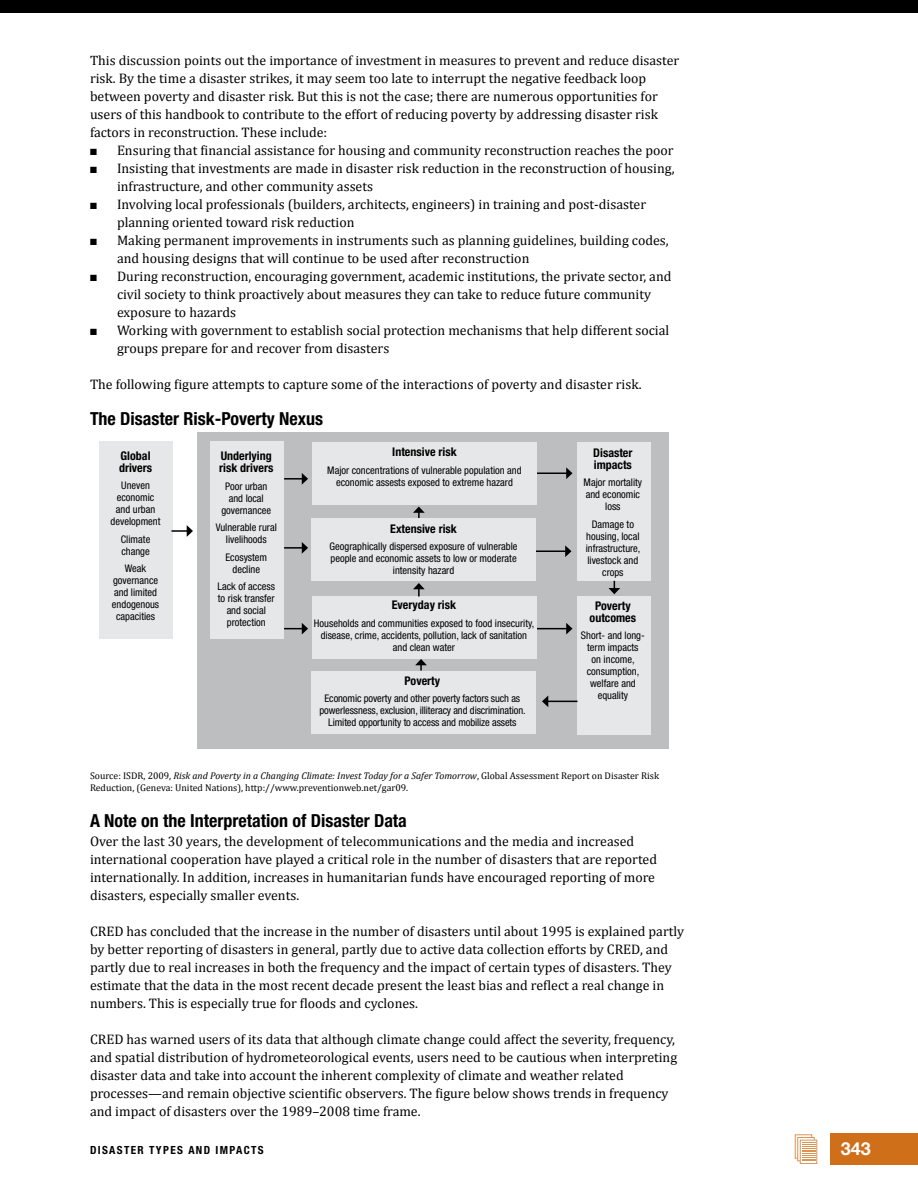
<style>
.page{position:relative;width:918px;height:1188px;background:#fff}
.page>*{position:absolute;margin:0;border:0;box-sizing:border-box;transform-origin:0 0}
.t1{font:700 condensed 18px "Helvetica Neue LT Std";color:#000}
.t2{font:700 18px "Helvetica Neue LT Std";color:#fff}
.t3{font:13.8px/18px "Cambria";color:#000}
.t4{font:13.65px "Cambria";color:#000}
.t5{font:700 condensed 12px/12px "Helvetica Neue LT Std";color:#000}
.t6{font:700 condensed 11.25px "Helvetica Neue LT Std";letter-spacing:.12em;color:#000}
.t7{font:condensed 10.5px/12px "Helvetica Neue LT Std";color:#000;text-align:center}
.t8{font:9.75px/11.2px "Cambria";color:#000}
.s1{font-style:italic}
</style>
<div class="page">
<div style="left:0;top:0;width:918px;height:13px;background:#000"></div>
<div style="left:830px;top:1134px;width:88px;height:31px;background:#d06f1a"></div>
<div style="left:795px;top:1134px;width:17px;height:25px;border:1px solid #dc9353"></div>
<svg style="left:797px;top:1137px;width:18px;height:24px"></svg>
<svg style="left:802px;top:1142px;width:13px;height:1px"></svg>
<div style="left:800px;top:1140px;width:17px;height:24px;border:1px solid #dc9353"></div>
<svg style="left:802px;top:1143px;width:13px;height:18px"></svg>
<div style="left:197px;top:432px;width:472px;height:317px;background:#bcbec0"></div>
<div style="left:99px;top:442px;width:73px;height:197px;background:#e6e7e8"></div>
<div style="left:210px;top:442px;width:73px;height:197px;background:#e6e7e8"></div>
<div style="left:577px;top:442px;width:73px;height:139px;background:#e6e7e8"></div>
<div style="left:577px;top:596px;width:73px;height:138px;background:#e6e7e8"></div>
<div style="left:311px;top:671px;width:225px;height:63px;background:#e6e7e8"></div>
<div style="left:312px;top:596px;width:225px;height:63px;background:#e6e7e8"></div>
<div style="left:312px;top:518px;width:224px;height:63px;background:#e6e7e8"></div>
<div style="left:312px;top:442px;width:225px;height:63px;background:#e6e7e8"></div>
<svg style="left:171px;top:525px;width:22px;height:12px"></svg>
<svg style="left:284px;top:473px;width:24px;height:12px"></svg>
<svg style="left:284px;top:542px;width:24px;height:12px"></svg>
<svg style="left:284px;top:623px;width:24px;height:12px"></svg>
<hr style="left:537px;top:473px;width:30px;height:1px;background:#000">
<svg style="left:566px;top:467px;width:7px;height:12px"></svg>
<hr style="left:537px;top:628px;width:30px;height:1px;background:#000">
<svg style="left:566px;top:623px;width:7px;height:12px"></svg>
<hr style="left:548px;top:701px;width:30px;height:1px;background:#000">
<svg style="left:542px;top:696px;width:6px;height:11px"></svg>
<hr style="left:536px;top:551px;width:30px;height:1px;background:#000">
<svg style="left:565px;top:545px;width:7px;height:12px"></svg>
<svg style="left:415px;top:659px;width:12px;height:11px"></svg>
<svg style="left:413px;top:507px;width:12px;height:11px"></svg>
<svg style="left:413px;top:583px;width:12px;height:14px"></svg>
<svg style="left:608px;top:581px;width:12px;height:13px"></svg>
<p class="t4" style="left:90px;top:52px;width:591px">This discussion points out the importance of investment in measures to prevent and reduce disaster</p>
<p class="t3" style="left:90px;top:69px;width:570px">risk. By the time a disaster strikes, it may seem too late to interrupt the negative feedback loop between poverty and disaster risk. But this is not the case; there are numerous opportunities for users of this handbook to contribute to the effort of reducing poverty by addressing disaster risk factors in reconstruction. These include:</p>
<p class="t3" style="left:90px;top:141px;width:585px">■ Ensuring that financial assistance for housing and community reconstruction reaches the poor</p>
<p class="t3" style="left:117px;top:159px;width:559px;text-indent:-27px">■ Insisting that investments are made in disaster risk reduction in the reconstruction of housing, infrastructure, and other community assets</p>
<p class="t3" style="left:117px;top:195px;width:531px;text-indent:-27px">■ Involving local professionals (builders, architects, engineers) in training and post-disaster planning oriented toward risk reduction</p>
<p class="t3" style="left:117px;top:231px;width:553px;text-indent:-27px">■ Making permanent improvements in instruments such as planning guidelines, building codes, and housing designs that will continue to be used after reconstruction</p>
<p class="t3" style="left:117px;top:267px;width:556px;text-indent:-27px">■ During reconstruction, encouraging government, academic institutions, the private sector, and civil society to think proactively about measures they can take to reduce future community exposure to hazards</p>
<p class="t3" style="left:117px;top:321px;width:554px;text-indent:-27px">■ Working with government to establish social protection mechanisms that help different social groups prepare for and recover from disasters</p>
<p class="t3" style="left:90px;top:375px;width:553px">The following figure attempts to capture some of the interactions of poverty and disaster risk.</p>
<h1 class="t1" style="left:90px;top:407px;width:235px">The Disaster Risk-Poverty Nexus</h1>
<p class="t5" style="left:119px;top:450px;width:35px">Global drivers</p>
<p class="t7" style="left:111px;top:480px;width:51px">Uneven economic and urban development</p>
<p class="t7" style="left:121px;top:533px;width:31px;text-align:left">Climate change</p>
<p class="t7" style="left:112px;top:562px;width:49px">Weak governance and limited endogenous capacities</p>
<p class="t5" style="left:219px;top:450px;width:56px">Underlying risk drivers</p>
<p class="t7" style="left:221px;top:480px;width:51px">Poor urban and local governancee</p>
<p class="t7" style="left:216px;top:521px;width:63px">Vulnerable rural livelihoods</p>
<p class="t7" style="left:225px;top:551px;width:43px">Ecosystem decline</p>
<p class="t7" style="left:217px;top:580px;width:59px">Lack of access to risk transfer and social protection</p>
<p class="t5" style="left:392px;top:446px;width:66px">Intensive risk</p>
<p class="t7" style="left:327px;top:464px;width:196px">Major concentrations of vulnerable population and economic assests exposed to extreme hazard</p>
<p class="t5" style="left:390px;top:522px;width:68px">Extensive risk</p>
<p class="t7" style="left:330px;top:540px;width:189px">Geographically dispersed exposure of vulnerable people and economic assets to low or moderate intensity hazard</p>
<p class="t5" style="left:392px;top:599px;width:66px">Everyday risk</p>
<p class="t7" style="left:314px;top:617px;width:222px">Households and communities exposed to food insecurity, disease, crime, accidents, pollution, lack of sanitation and clean water</p>
<p class="t5" style="left:405px;top:674px;width:37px">Poverty</p>
<p class="t7" style="left:319px;top:692px;width:208px">Economic poverty and other poverty factors such as powerlessness, exclusion, illiteracy and discrimination.<br>Limited opportunity to access and mobilize assets</p>
<p class="t5" style="left:593px;top:446px;width:41px">Disaster impacts</p>
<p class="t7" style="left:584px;top:476px;width:60px">Major mortality and economic loss</p>
<p class="t7" style="left:586px;top:518px;width:56px">Damage to housing, local infrastructure, livestock and crops</p>
<p class="t5" style="left:590px;top:599px;width:48px;text-align:center">Poverty outcomes</p>
<p class="t7" style="left:581px;top:629px;width:65px">Short- and long&shy;term impacts<br>on income, consumption, welfare and equality</p>
<p class="t8" style="left:90px;top:770px;width:571px">Source: ISDR, 2009, <span class="s1">Risk and Poverty in a Changing Climate: Invest Today for a Safer Tomorrow</span>, Global Assessment Report on Disaster Risk<br>Reduction, (Geneva: United Nations), http://www.preventionweb.net/gar09.</p>
<h1 class="t1" style="left:90px;top:809px;width:318px">A Note on the Interpretation of Disaster Data</h1>
<p class="t3" style="left:90px;top:832px;width:569px">Over the last 30 years, the development of telecommunications and the media and increased international cooperation have played a critical role in the number of disasters that are reported internationally. In addition, increases in humanitarian funds have encouraged reporting of more disasters, especially smaller events.</p>
<p class="t3" style="left:90px;top:922px;width:596px">CRED has concluded that the increase in the number of disasters until about 1995 is explained partly by better reporting of disasters in general, partly due to active data collection efforts by CRED, and partly due to real increases in both the frequency and the impact of certain types of disasters. They estimate that the data in the most recent decade present the least bias and reflect a real change in numbers. This is especially true for floods and cyclones.</p>
<p class="t3" style="left:90px;top:1030px;width:589px">CRED has warned users of its data that although climate change could affect the severity, frequency, and spatial distribution of hydrometeorological events, users need to be cautious when interpreting disaster data and take into account the inherent complexity of climate and weather related processes—and remain objective scientific observers. The figure below shows trends in frequency and impact of disasters over the 1989–2008 time frame.</p>
<p class="t6" style="left:90px;top:1143px;width:175px">DISASTER TYPES AND IMPACTS</p>
<h1 class="t2" style="left:841px;top:1137px;width:32px">343</h1>
</div>
